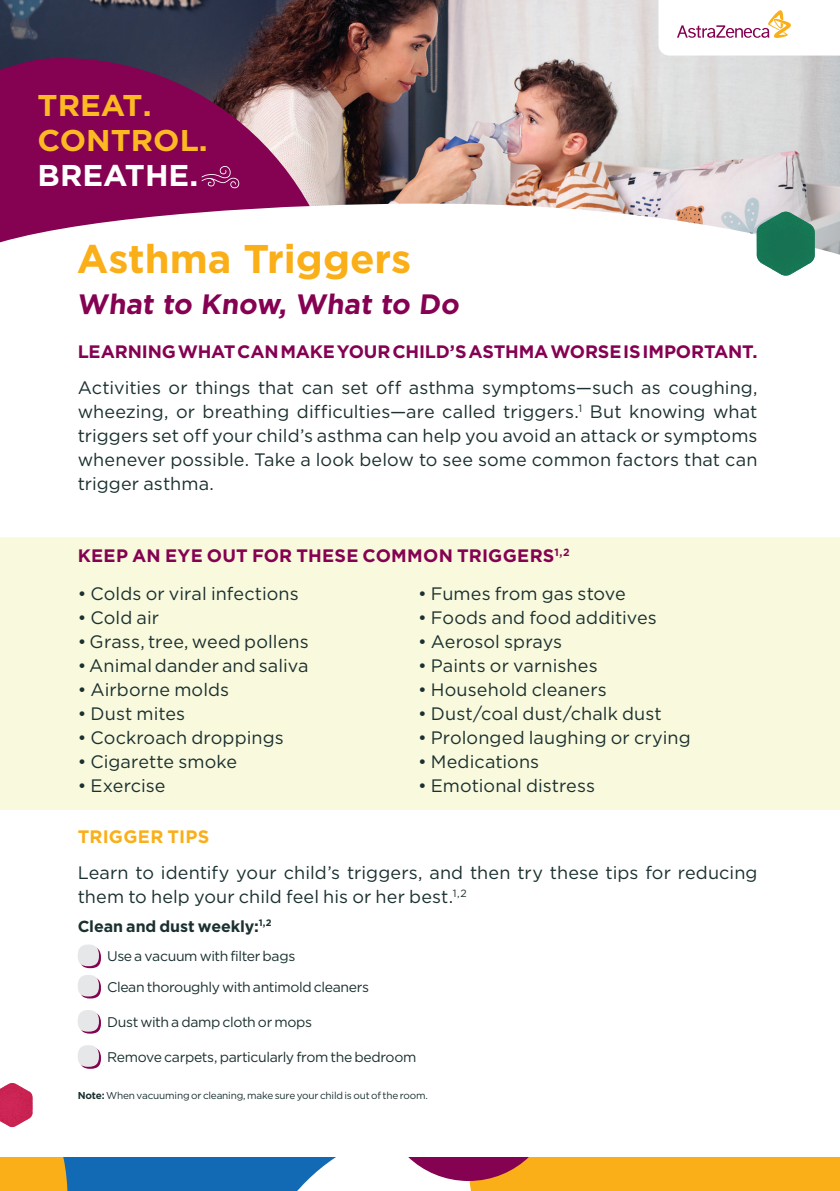
<style>
.page{position:relative;width:840px;height:1191px;background:#fff}
.page>*{position:absolute;margin:0;border:0;box-sizing:border-box;transform-origin:0 0}
.t1{font:700 40px "Gotham HTF";color:#faaf18}
.t2{font:700 30px/34.8px "Gotham HTF";color:#fcb922}
.t3{font:700 30px "Gotham HTF";color:#fff}
.t4{font:700 28px "Gotham HTF";color:#850152}
.t5{font:18px/24px "Gotham";letter-spacing:.005em;color:#1b3030;text-align:justify}
.t6{font:700 18px "Gotham HTF";letter-spacing:-.005em;color:#850152}
.t7{font:700 18px "Gotham HTF";letter-spacing:.015em;color:#850152}
.t8{font:700 18px "Gotham HTF";letter-spacing:.015em;color:#faaf18}
.t9{font:700 16px "Gotham HTF";letter-spacing:-.005em;color:#1b3030}
.t10{font:14px/30.4px "Gotham";letter-spacing:-.025em;color:#1b3030}
.t11{font:10px "Gotham";letter-spacing:-.02em;color:#1b3030}
.s1{font-family:"Gotham HTF";font-weight:700}
</style>
<div class="page">
<svg style="left:80px;top:946px;width:21px;height:22px"></svg>
<div style="left:78px;top:944px;width:21px;height:22px;background:#e6e7e9;border-radius:50%"></div>
<svg style="left:80px;top:976px;width:21px;height:22px"></svg>
<div style="left:78px;top:974px;width:21px;height:22px;background:#e6e7e9;border-radius:50%"></div>
<svg style="left:80px;top:1012px;width:21px;height:21px"></svg>
<div style="left:78px;top:1010px;width:21px;height:21px;background:#e6e7e9;border-radius:50%"></div>
<svg style="left:80px;top:1047px;width:21px;height:21px"></svg>
<div style="left:78px;top:1045px;width:21px;height:21px;background:#e6e7e9;border-radius:50%"></div>
<img style="left:0;top:0;width:839px;height:204px">
<svg style="left:0;top:58px;width:346px;height:146px;background:#892a61"></svg>
<svg style="left:0;top:204px;width:839px;height:55px"></svg>
<svg style="left:201px;top:166px;width:38px;height:22px"></svg>
<svg style="left:0;top:1157px;width:839px;height:34px;background:#ad996c"></svg>
<svg style="left:756px;top:212px;width:58px;height:64px;background:#448e74"></svg>
<div style="left:0;top:537px;width:839px;height:272px;background:#f9fadd"></div>
<svg style="left:0;top:1083px;width:33px;height:44px"></svg>
<svg style="left:658px;top:0;width:181px;height:56px"></svg>
<h2 class="t2" style="left:38px;top:87px;width:171px">TREAT.<br>CONTROL.</h2>
<h2 class="t3" style="left:38px;top:157px;width:162px">BREATHE.</h2>
<h1 class="t1" style="left:77px;top:235px;width:336px">Asthma Triggers</h1>
<h3 class="t4" style="left:77px;top:288px;width:387px">What to Know, What to Do</h3>
<p class="t6" style="left:78px;top:341px;width:681px">LEARNING WHAT CAN MAKE YOUR CHILD’S ASTHMA WORSE IS IMPORTANT.</p>
<p class="t5" style="left:78px;top:375px;width:681px">Activities or things that can set off asthma symptoms—such as coughing, wheezing, or breathing difficulties—are called triggers.<sup>1</sup> But knowing what triggers set off your child’s asthma can help you avoid an attack or symptoms whenever possible. Take a look below to see some common factors that can trigger asthma.</p>
<p class="t7" style="left:78px;top:545px;width:493px">KEEP AN EYE OUT FOR THESE COMMON TRIGGERS<sup>1,2</sup></p>
<p class="t5" style="left:78px;top:581px;width:222px">• Colds or viral infections</p>
<p class="t5" style="left:78px;top:605px;width:83px">• Cold air</p>
<p class="t5" style="left:78px;top:629px;width:232px">• Grass, tree, weed pollens</p>
<p class="t5" style="left:78px;top:653px;width:232px">• Animal dander and saliva</p>
<p class="t5" style="left:78px;top:677px;width:153px">• Airborne molds</p>
<p class="t5" style="left:78px;top:701px;width:109px">• Dust mites</p>
<p class="t5" style="left:78px;top:725px;width:207px">• Cockroach droppings</p>
<p class="t5" style="left:78px;top:749px;width:161px">• Cigarette smoke</p>
<p class="t5" style="left:78px;top:773px;width:89px">• Exercise</p>
<p class="t5" style="left:418px;top:581px;width:209px">• Fumes from gas stove</p>
<p class="t5" style="left:418px;top:605px;width:240px">• Foods and food additives</p>
<p class="t5" style="left:418px;top:629px;width:145px">• Aerosol sprays</p>
<p class="t5" style="left:418px;top:653px;width:181px">• Paints or varnishes</p>
<p class="t5" style="left:418px;top:677px;width:190px">• Household cleaners</p>
<p class="t5" style="left:418px;top:701px;width:245px">• Dust/coal dust/chalk dust</p>
<p class="t5" style="left:418px;top:725px;width:274px">• Prolonged laughing or crying</p>
<p class="t5" style="left:418px;top:749px;width:123px">• Medications</p>
<p class="t5" style="left:418px;top:773px;width:178px">• Emotional distress</p>
<p class="t8" style="left:78px;top:826px;width:133px">TRIGGER TIPS</p>
<p class="t5" style="left:78px;top:860px;width:681px">Learn to identify your child’s triggers, and then try these tips for reducing them to help your child feel his or her best.<sup>1,2</sup></p>
<p class="t9" style="left:78px;top:916px;width:195px">Clean and dust weekly:<sup>1,2</sup></p>
<p class="t10" style="left:107px;top:941px;width:263px">Use a vacuum with filter bags<br>Clean thoroughly with antimold cleaners</p>
<p class="t10" style="left:107px;top:1006px;width:206px">Dust with a damp cloth or mops</p>
<p class="t10" style="left:107px;top:1041px;width:311px">Remove carpets, particularly from the bedroom</p>
<p class="t11" style="left:78px;top:1089px;width:351px"><span class="s1">Note:</span> When vacuuming or cleaning, make sure your child is out of the room.</p>
</div>
